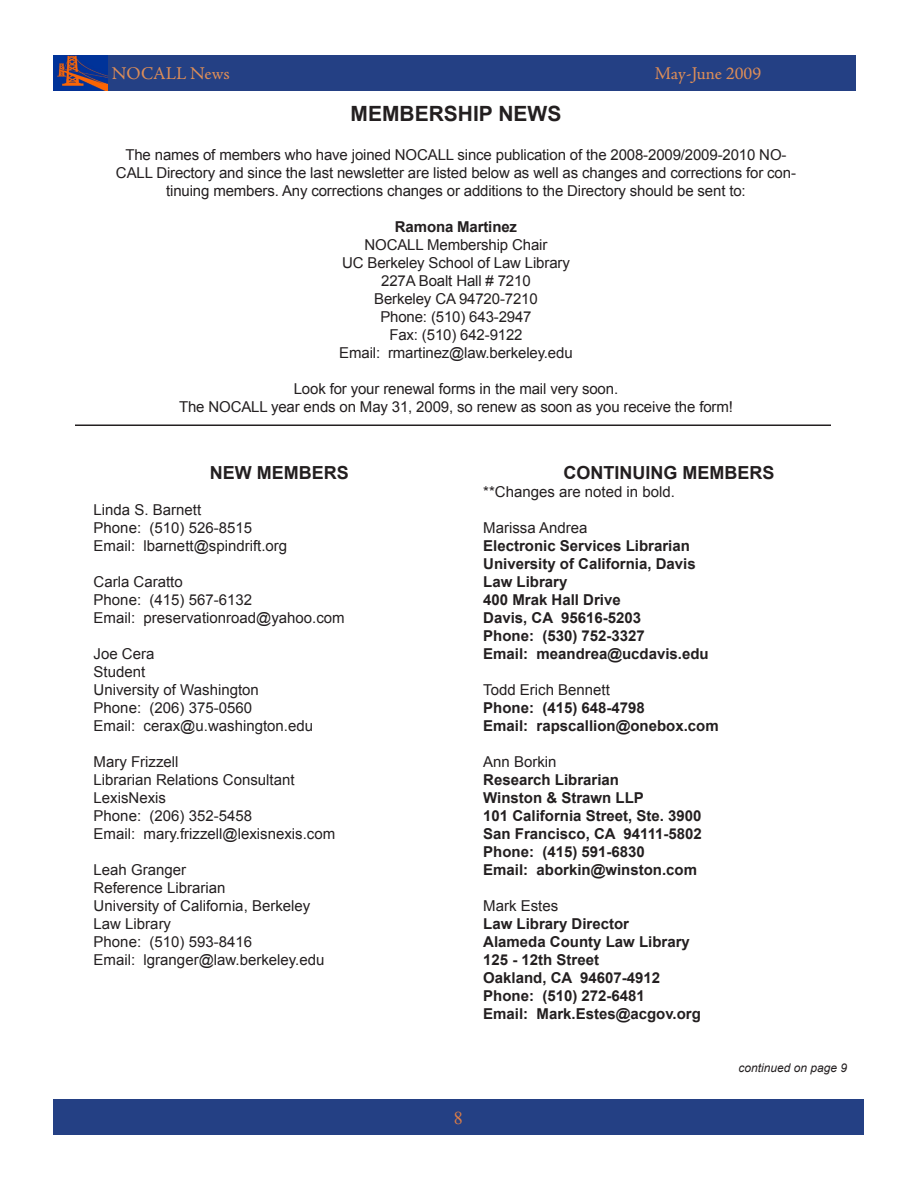
<style>
.page{position:relative;width:918px;height:1188px;background:#fff}
.page>*{position:absolute;margin:0;border:0;box-sizing:border-box;transform-origin:0 0}
.t1{font:700 21px "Arial";color:#231f20}
.Article_Title{font:700 18px "Arial";color:#231f20}
.t2{font:18px "Adobe Jenson Pro";color:#df8e57}
.Article_Text{font:15px/18px "Arial";letter-spacing:-.01em;color:#231f20;text-align:center}
.Article_Text-2{font:700 15px "Arial";color:#231f20}
.Footnote_Text{font:italic 12px "Arial";color:#231f20}
</style>
<div class="page">
<hr style="left:75px;top:424px;width:756px;height:2px;background:#231f20">
<div style="left:98px;top:55px;width:757px;height:36px;background:#244084"></div>
<img style="left:54px;top:55px;width:54px;height:36px">
<div style="left:54px;top:1099px;width:810px;height:36px;background:#244084"></div>
<p class="t2" style="left:112px;top:63px;width:119px">NOCALL News</p>
<p class="t2" style="left:655px;top:64px;width:108px">May-June 2009</p>
<p class="t1" style="left:351px;top:100px;width:212px">MEMBERSHIP NEWS</p>
<p class="Article_Text" style="left:116px;top:146px;width:682px">The names of members who have joined NOCALL since publication of the 2008-2009/2009-2010 NO-<br>CALL Directory and since the last newsletter are listed below as well as changes and corrections for con&shy;tinuing members. Any corrections changes or additions to the Directory should be sent to:</p>
<p class="Article_Text-2" style="left:395px;top:217px;width:124px">Ramona Martinez</p>
<p class="Article_Text" style="left:365px;top:236px;width:184px">NOCALL Membership Chair</p>
<p class="Article_Text" style="left:342px;top:254px;width:229px">UC Berkeley School of Law Library</p>
<p class="Article_Text" style="left:381px;top:272px;width:151px">227A Boalt Hall # 7210</p>
<p class="Article_Text" style="left:374px;top:290px;width:165px">Berkeley CA 94720-7210</p>
<p class="Article_Text" style="left:380px;top:308px;width:153px">Phone: (510) 643-2947</p>
<p class="Article_Text" style="left:389px;top:326px;width:135px">Fax: (510) 642-9122</p>
<p class="Article_Text" style="left:339px;top:344px;width:235px">Email: rmartinez@law.berkeley.edu</p>
<p class="Article_Text" style="left:179px;top:380px;width:555px">Look for your renewal forms in the mail very soon.<br>The NOCALL year ends on May 31, 2009, so renew as soon as you receive the form!</p>
<p class="Article_Title" style="left:210px;top:461px;width:76px">New Members</p>
<p class="Article_Text" style="left:94px;top:501px;width:109px">Linda S. Barnett</p>
<p class="Article_Text" style="left:94px;top:519px;width:160px">Phone: (510) 526-8515</p>
<p class="Article_Text" style="left:94px;top:537px;width:195px">Email: lbarnett@spindrift.org</p>
<p class="Article_Text" style="left:94px;top:573px;width:91px">Carla Caratto</p>
<p class="Article_Text" style="left:94px;top:591px;width:160px">Phone: (415) 567-6132</p>
<p class="Article_Text" style="left:94px;top:609px;width:253px">Email: preservationroad@yahoo.com</p>
<p class="Article_Text" style="left:94px;top:645px;width:62px">Joe Cera</p>
<p class="Article_Text" style="left:94px;top:663px;width:53px">Student</p>
<p class="Article_Text" style="left:94px;top:681px;width:167px">University of Washington</p>
<p class="Article_Text" style="left:94px;top:699px;width:160px">Phone: (206) 375-0560</p>
<p class="Article_Text" style="left:94px;top:717px;width:221px">Email: cerax@u.washington.edu</p>
<p class="Article_Text" style="left:94px;top:753px;width:86px">Mary Frizzell</p>
<p class="Article_Text" style="left:94px;top:771px;width:202px">Librarian Relations Consultant</p>
<p class="Article_Text" style="left:94px;top:789px;width:74px">LexisNexis</p>
<p class="Article_Text" style="left:94px;top:807px;width:160px">Phone: (206) 352-5458</p>
<p class="Article_Text" style="left:94px;top:825px;width:243px">Email: mary.frizzell@lexisnexis.com</p>
<p class="Article_Text" style="left:94px;top:861px;width:94px">Leah Granger</p>
<p class="Article_Text" style="left:94px;top:879px;width:133px">Reference Librarian</p>
<p class="Article_Text" style="left:94px;top:897px;width:218px">University of California, Berkeley</p>
<p class="Article_Text" style="left:94px;top:915px;width:79px">Law Library</p>
<p class="Article_Text" style="left:94px;top:933px;width:160px">Phone: (510) 593-8416</p>
<p class="Article_Text" style="left:94px;top:951px;width:232px">Email: lgranger@law.berkeley.edu</p>
<p class="Article_Title" style="left:564px;top:461px;width:26px">Continuing</p>
<p class="Article_Title" style="left:682px;top:461px;width:29px">Members</p>
<p class="Article_Text" style="left:483px;top:483px;width:193px">**Changes are noted in bold.</p>
<p class="Article_Text" style="left:483px;top:519px;width:106px">Marissa Andrea</p>
<p class="Article_Text-2" style="left:483px;top:536px;width:208px">Electronic Services Librarian</p>
<p class="Article_Text-2" style="left:483px;top:554px;width:214px">University of California, Davis</p>
<p class="Article_Text-2" style="left:483px;top:572px;width:86px">Law Library</p>
<p class="Article_Text-2" style="left:483px;top:590px;width:139px">400 Mrak Hall Drive</p>
<p class="Article_Text-2" style="left:483px;top:608px;width:159px">Davis, CA 95616-5203</p>
<p class="Article_Text-2" style="left:483px;top:626px;width:163px">Phone: (530) 752-3327</p>
<p class="Article_Text-2" style="left:483px;top:644px;width:227px">Email: meandrea@ucdavis.edu</p>
<p class="Article_Text" style="left:483px;top:681px;width:128px">Todd Erich Bennett</p>
<p class="Article_Text-2" style="left:483px;top:698px;width:163px">Phone: (415) 648-4798</p>
<p class="Article_Text-2" style="left:483px;top:716px;width:237px">Email: rapscallion@onebox.com</p>
<p class="Article_Text" style="left:483px;top:753px;width:75px">Ann Borkin</p>
<p class="Article_Text-2" style="left:483px;top:770px;width:137px">Research Librarian</p>
<p class="Article_Text-2" style="left:483px;top:788px;width:162px">Winston &amp; Strawn LLP</p>
<p class="Article_Text-2" style="left:483px;top:806px;width:220px">101 California Street, Ste. 3900</p>
<p class="Article_Text-2" style="left:483px;top:824px;width:220px">San Francisco, CA 94111-5802</p>
<p class="Article_Text-2" style="left:483px;top:842px;width:163px">Phone: (415) 591-6830</p>
<p class="Article_Text-2" style="left:483px;top:860px;width:215px">Email: aborkin@winston.com</p>
<p class="Article_Text" style="left:483px;top:897px;width:77px">Mark Estes</p>
<p class="Article_Text-2" style="left:483px;top:914px;width:147px">Law Library Director</p>
<p class="Article_Text-2" style="left:483px;top:932px;width:208px">Alameda County Law Library</p>
<p class="Article_Text-2" style="left:483px;top:950px;width:117px">125 - 12th Street</p>
<p class="Article_Text-2" style="left:483px;top:968px;width:179px">Oakland, CA 94607-4912</p>
<p class="Article_Text-2" style="left:483px;top:986px;width:163px">Phone: (510) 272-6481</p>
<p class="Article_Text-2" style="left:483px;top:1004px;width:219px">Email: Mark.Estes@acgov.org</p>
<p class="Footnote_Text" style="left:739px;top:1060px;width:100px">continued on page</p>
</div>
